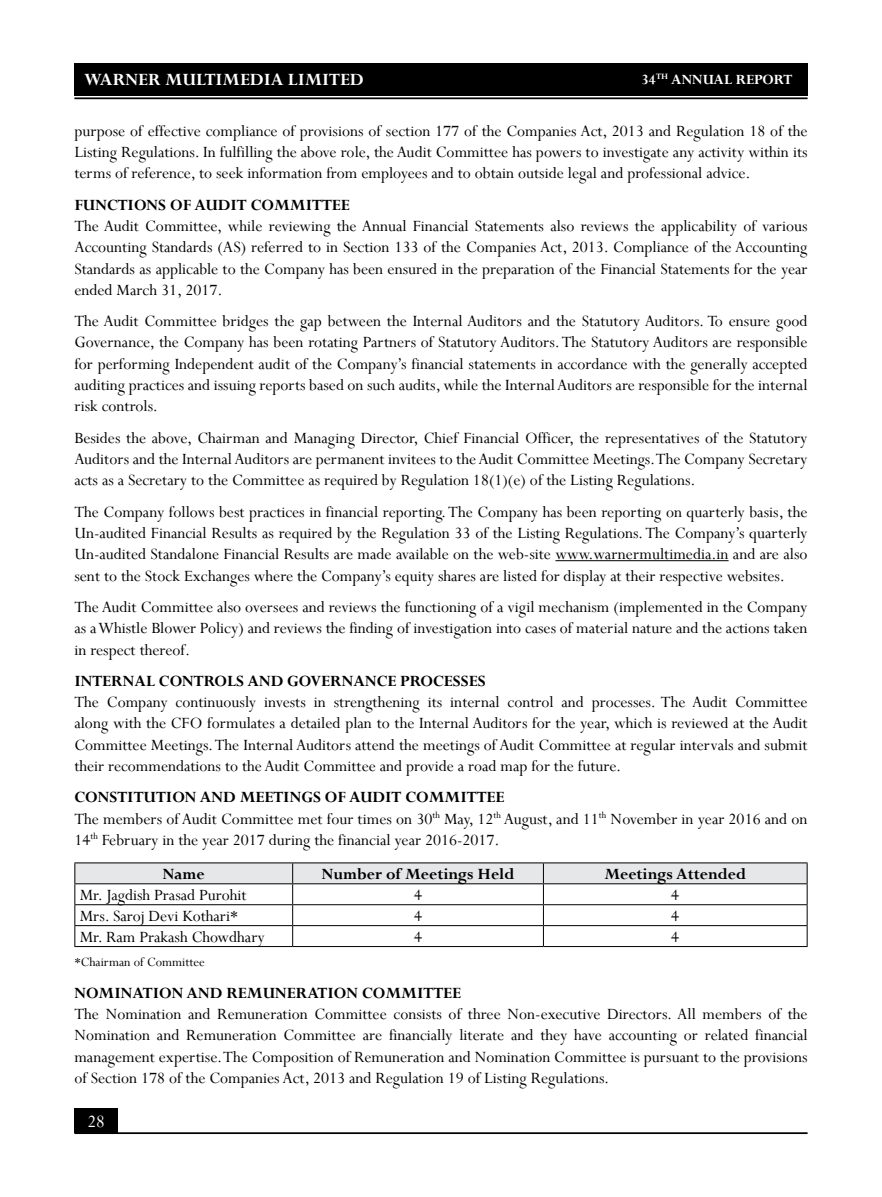
<style>
.page{position:relative;width:882px;height:1197px;background:#fff}
.page>*{position:absolute;margin:0;border:0;box-sizing:border-box;transform-origin:0 0}
.t1{font:700 19.25px "Perpetua";color:#fff}
.t2{font:19.25px "Perpetua";color:#fff}
.t3{font:17.5px/21.3px "Perpetua";color:#000;text-align:justify}
.t4{font:700 17.5px "Perpetua";color:#000}
.t5{font:700 15.75px "Perpetua";color:#fff}
.t6{font:14px "Perpetua";color:#000}
.s1{font-weight:700}
</style>
<div class="page">
<div style="left:74px;top:63px;width:734px;height:33px;background:#000"></div>
<hr style="left:74px;top:97px;width:734px;height:2px;background:#000">
<hr style="left:74px;top:1132px;width:734px;height:2px;background:#000">
<div style="left:74px;top:1109px;width:44px;height:24px;background:#000"></div>
<hr style="left:555px;top:560px;width:174px;height:1px;background:#000">
<hr style="left:74px;top:862px;width:219px;height:1px;background:#000">
<hr style="left:293px;top:862px;width:250px;height:1px;background:#000">
<hr style="left:543px;top:862px;width:265px;height:1px;background:#000">
<svg style="left:74px;top:863px;width:734px;height:83px"></svg>
<hr style="left:74px;top:946px;width:219px;height:1px;background:#000">
<hr style="left:293px;top:946px;width:250px;height:1px;background:#000">
<hr style="left:543px;top:946px;width:265px;height:1px;background:#000">
<p class="t1" style="left:84px;top:68px;width:281px">Warner Multimedia Limited</p>
<p class="t5" style="left:642px;top:70px;width:152px">34<sup>TH</sup> ANNUAL REPORT</p>
<p class="t3" style="left:74px;top:120px;width:735px">purpose of effective compliance of provisions of section 177 of the Companies Act, 2013 and Regulation 18 of the Listing Regulations. In fulfilling the above role, the Audit Committee has powers to investigate any activity within its terms of reference, to seek information from employees and to obtain outside legal and professional advice.</p>
<p class="t4" style="left:74px;top:193px;width:277px">FUNCTIONS OF AUDIT COMMITTEE</p>
<p class="t3" style="left:74px;top:215px;width:735px">The Audit Committee, while reviewing the Annual Financial Statements also reviews the applicability of various Accounting Standards (AS) referred to in Section 133 of the Companies Act, 2013. Compliance of the Accounting Standards as applicable to the Company has been ensured in the preparation of the Financial Statements for the year ended March 31, 2017.</p>
<p class="t3" style="left:74px;top:310px;width:735px">The Audit Committee bridges the gap between the Internal Auditors and the Statutory Auditors. To ensure good Governance, the Company has been rotating Partners of Statutory Auditors. The Statutory Auditors are responsible for performing Independent audit of the Company’s financial statements in accordance with the generally accepted auditing practices and issuing reports based on such audits, while the Internal Auditors are responsible for the internal risk controls.</p>
<p class="t3" style="left:74px;top:427px;width:735px">Besides the above, Chairman and Managing Director, Chief Financial Officer, the representatives of the Statutory Auditors and the Internal Auditors are permanent invitees to the Audit Committee Meetings. The Company Secretary acts as a Secretary to the Committee as required by Regulation 18(1)(e) of the Listing Regulations.</p>
<p class="t3" style="left:74px;top:501px;width:735px">The Company follows best practices in financial reporting. The Company has been reporting on quarterly basis, the Un-audited Financial Results as required by the Regulation 33 of the Listing Regulations. The Company’s quarterly Un-audited Standalone Financial Results are made available on the web-site www.warnermultimedia.in and are also sent to the Stock Exchanges where the Company’s equity shares are listed for display at their respective websites.</p>
<p class="t3" style="left:74px;top:596px;width:735px">The Audit Committee also oversees and reviews the functioning of a vigil mechanism (implemented in the Company as a Whistle Blower Policy) and reviews the finding of investigation into cases of material nature and the actions taken in respect thereof.</p>
<p class="t4" style="left:74px;top:670px;width:413px">INTERNAL CONTROLS AND GOVERNANCE PROCESSES</p>
<p class="t3" style="left:74px;top:691px;width:735px">The Company continuously invests in strengthening its internal control and processes. The Audit Committee along with the CFO formulates a detailed plan to the Internal Auditors for the year, which is reviewed at the Audit Committee Meetings. The Internal Auditors attend the meetings of Audit Committee at regular intervals and submit their recommendations to the Audit Committee and provide a road map for the future.</p>
<p class="t3" style="left:74px;top:786px;width:735px;text-align:left"><span class="s1">CONSTITUTION AND MEETINGS OF AUDIT COMMITTEE<br></span>The members of Audit Committee met four times on 30<sup>th</sup> May, 12<sup>th</sup> August, and 11<sup>th</sup> November in year 2016 and on<br>14<sup>th</sup> February in the year 2017 during the financial year 2016-2017.</p>
<p class="t4" style="left:163px;top:863px;width:43px">Name</p>
<p class="t4" style="left:322px;top:863px;width:194px">Number of Meetings Held</p>
<p class="t4" style="left:604px;top:863px;width:143px">Meetings Attended</p>
<p class="t3" style="left:80px;top:884px;width:168px">Mr. Jagdish Prasad Purohit</p>
<p class="t3" style="left:414px;top:884px;width:10px">4</p>
<p class="t3" style="left:671px;top:884px;width:10px">4</p>
<p class="t3" style="left:80px;top:905px;width:160px">Mrs. Saroj Devi Kothari*</p>
<p class="t3" style="left:414px;top:905px;width:10px">4</p>
<p class="t3" style="left:671px;top:905px;width:10px">4</p>
<p class="t3" style="left:80px;top:926px;width:187px">Mr. Ram Prakash Chowdhary</p>
<p class="t3" style="left:414px;top:926px;width:10px">4</p>
<p class="t3" style="left:671px;top:926px;width:10px">4</p>
<p class="t6" style="left:74px;top:953px;width:132px">*Chairman of Committee</p>
<p class="t4" style="left:74px;top:982px;width:388px">NOMINATION AND REMUNERATION COMMITTEE</p>
<p class="t3" style="left:74px;top:1003px;width:735px">The Nomination and Remuneration Committee consists of three Non-executive Directors. All members of the Nomination and Remuneration Committee are financially literate and they have accounting or related financial management expertise. The Composition of Remuneration and Nomination Committee is pursuant to the provisions of Section 178 of the Companies Act, 2013 and Regulation 19 of Listing Regulations.</p>
<p class="t2" style="left:87px;top:1109px;width:19px">28</p>
</div>
